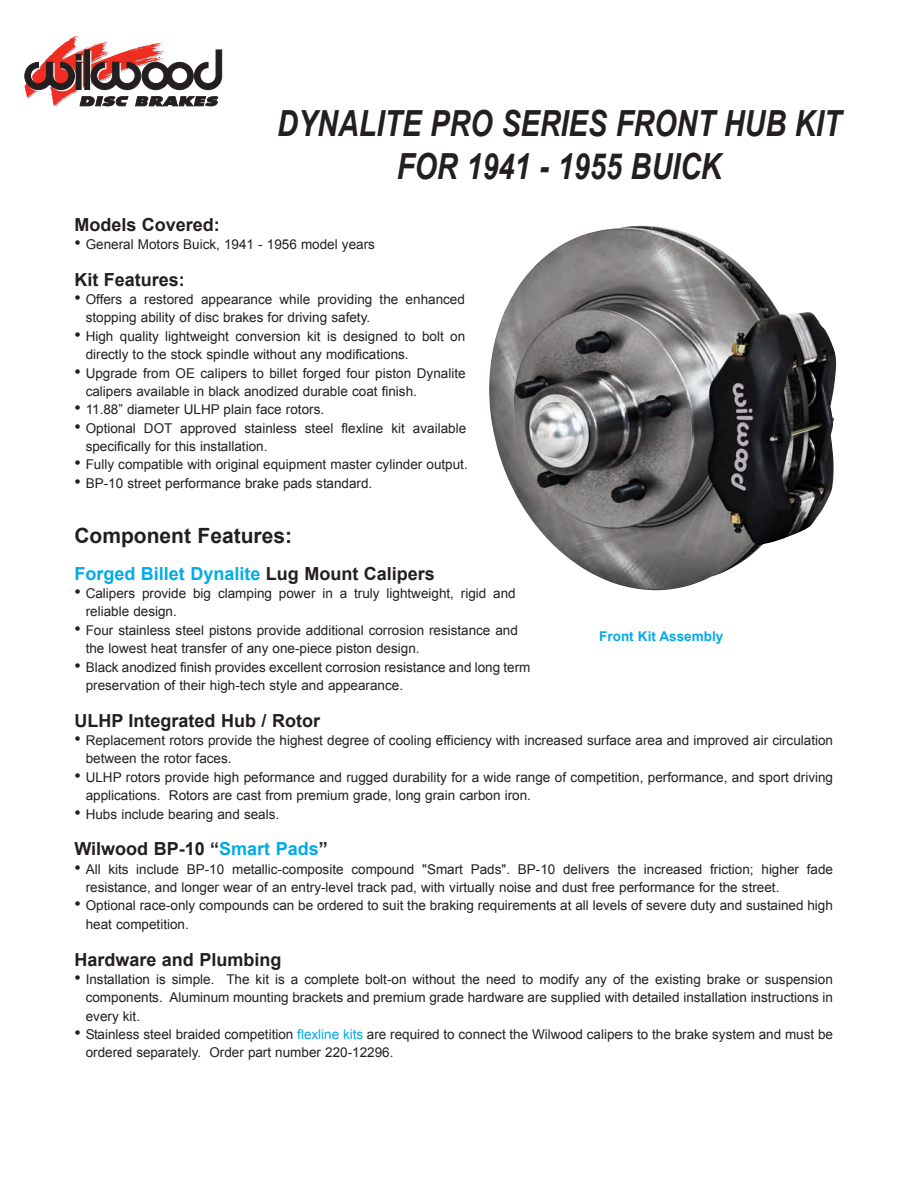
<style>
.page{position:relative;width:918px;height:1188px;background:#fff}
.page>*{position:absolute;margin:0;border:0;box-sizing:border-box;transform-origin:0 0}
.t1{font:italic 700 36px/43.2px "Arial";color:#231f20;text-align:center;scale:.8 1}
.t2{font:700 21px "Arial";color:#231f20}
.t3{font:700 18px "Arial";color:#231f20}
.t4{font:700 18px "Arial";color:#00abe7}
.t5{font:13.5px/18.3px "Arial";color:#231f20}
.t6{font:700 13.5px "Arial";color:#00abe7}
.s1{font-size:18px}
.s2{color:#231f20}
.s3{color:#00abe7}
</style>
<div class="page">
<svg style="left:24px;top:37px;width:199px;height:70px"></svg>
<img style="left:489px;top:225px;width:347px;height:365px">
<h1 class="t1" style="left:277px;top:102px;width:707px">DYNALITE PRO SERIES FRONT HUB KIT<br>FOR 1941 - 1955 BUICK</h1>
<h3 class="t3" style="left:74px;top:214px;width:147px">Models Covered:</h3>
<p class="t5" style="left:74px;top:235px;width:302px"><span class="s1">•</span> General Motors Buick, 1941 - 1956 model years</p>
<h3 class="t3" style="left:74px;top:269px;width:112px">Kit Features:</h3>
<p class="t5" style="left:86px;top:290px;width:381px;text-indent:-11px"><span class="s1">•</span> Offers a restored appearance while providing the enhanced stopping ability of disc brakes for driving safety.</p>
<p class="t5" style="left:86px;top:327px;width:381px;text-indent:-11px"><span class="s1">•</span> High quality lightweight conversion kit is designed to bolt on directly to the stock spindle without any modifications.</p>
<p class="t5" style="left:86px;top:364px;width:381px;text-indent:-11px"><span class="s1">•</span> Upgrade from OE calipers to billet forged four piston Dynalite calipers available in black anodized durable coat finish.</p>
<p class="t5" style="left:74px;top:401px;width:251px"><span class="s1">•</span> 11.88” diameter ULHP plain face rotors.</p>
<p class="t5" style="left:86px;top:419px;width:382px;text-indent:-11px"><span class="s1">•</span> Optional DOT approved stainless steel flexline kit available specifically for this installation.</p>
<p class="t5" style="left:74px;top:456px;width:395px"><span class="s1">•</span> Fully compatible with original equipment master cylinder output.</p>
<p class="t5" style="left:74px;top:474px;width:299px"><span class="s1">•</span> BP-10 street performance brake pads standard.</p>
<h2 class="t2" style="left:74px;top:524px;width:219px">Component Features:</h2>
<h3 class="t4" style="left:74px;top:563px;width:362px">Forged Billet Dynalite <span class="s2">Lug Mount Calipers</span></h3>
<p class="t5" style="left:86px;top:584px;width:432px;text-indent:-11px"><span class="s1">•</span> Calipers provide big clamping power in a truly lightweight, rigid and reliable design.</p>
<p class="t5" style="left:86px;top:621px;width:434px;text-indent:-11px"><span class="s1">•</span> Four stainless steel pistons provide additional corrosion resistance and the lowest heat transfer of any one-piece piston design.</p>
<p class="t5" style="left:86px;top:658px;width:446px;text-indent:-11px"><span class="s1">•</span> Black anodized finish provides excellent corrosion resistance and long term preservation of their high-tech style and appearance.</p>
<h3 class="t3" style="left:74px;top:710px;width:247px">ULHP Integrated Hub / Rotor</h3>
<p class="t5" style="left:86px;top:731px;width:749px;text-indent:-11px"><span class="s1">•</span> Replacement rotors provide the highest degree of cooling efficiency with increased surface area and improved air circulation between the rotor faces.</p>
<p class="t5" style="left:86px;top:768px;width:749px;text-indent:-11px"><span class="s1">•</span> ULHP rotors provide high peformance and rugged durability for a wide range of competition, performance, and sport driving applications. Rotors are cast from premium grade, long grain carbon iron.</p>
<p class="t5" style="left:74px;top:805px;width:206px"><span class="s1">•</span> Hubs include bearing and seals.</p>
<h3 class="t3" style="left:74px;top:839px;width:255px">Wilwood BP-10 “<span class="s3">Smart Pads</span>”</h3>
<p class="t5" style="left:86px;top:860px;width:749px;text-indent:-11px"><span class="s1">•</span> All kits include BP-10 metallic-composite compound "Smart Pads". BP-10 delivers the increased friction; higher fade resistance, and longer wear of an entry-level track pad, with virtually noise and dust free performance for the street.</p>
<p class="t5" style="left:86px;top:897px;width:749px;text-indent:-11px"><span class="s1">•</span> Optional race-only compounds can be ordered to suit the braking requirements at all levels of severe duty and sustained high heat competition.</p>
<h3 class="t3" style="left:74px;top:949px;width:209px">Hardware and Plumbing</h3>
<p class="t5" style="left:86px;top:970px;width:749px;text-align:justify;text-indent:-11px"><span class="s1">•</span> Installation is simple. The kit is a complete bolt-on without the need to modify any of the existing brake or suspension components. Aluminum mounting brackets and premium grade hardware are supplied with detailed installation instructions in every kit.</p>
<p class="t5" style="left:86px;top:1025px;width:749px;text-indent:-11px"><span class="s1">•</span> Stainless steel braided competition <span class="s3">flexline kits</span> are required to connect the Wilwood calipers to the brake system and must be ordered separately. Order part number 220-12296.</p>
<p class="t6" style="left:599px;top:629px;width:126px">Front Kit Assembly</p>
</div>
